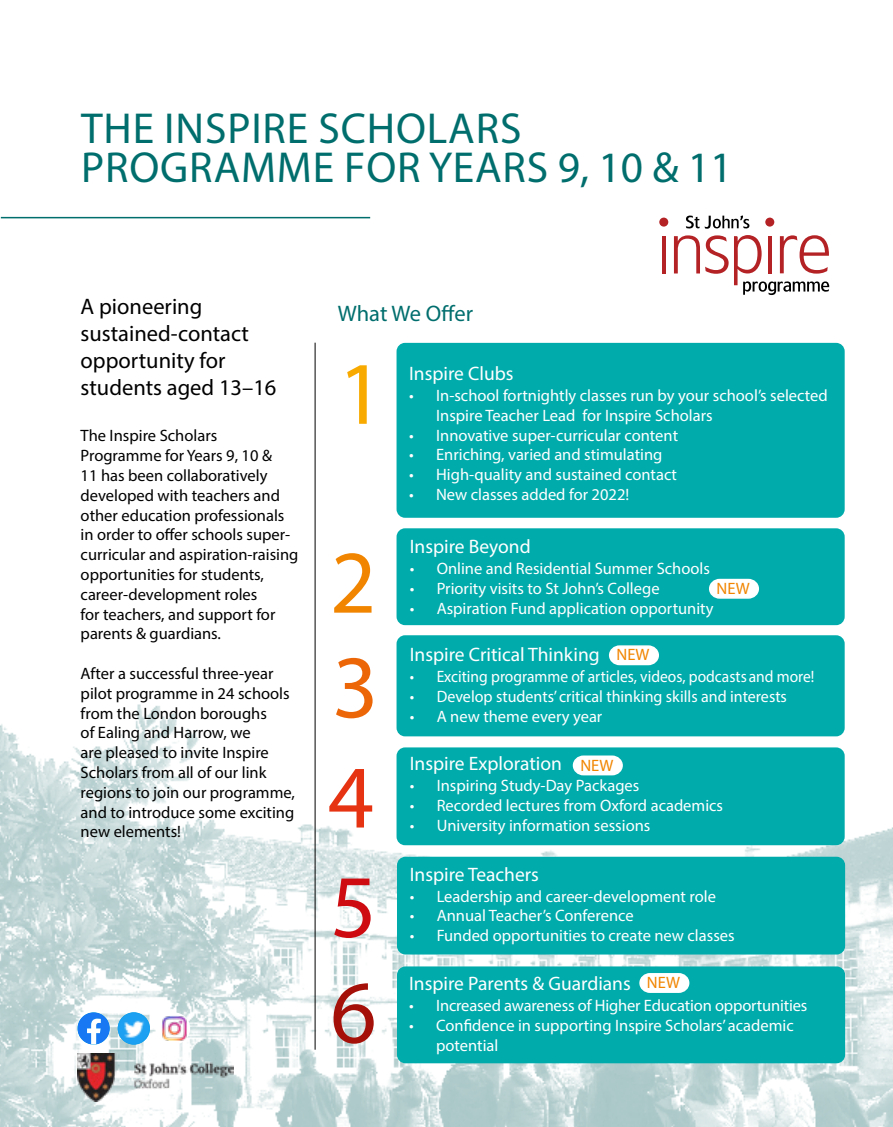
<style>
.page{position:relative;width:893px;height:1127px;background:#fff}
.page>*{position:absolute;margin:0;border:0;box-sizing:border-box;transform-origin:0 0}
.t1{font:90px "Myriad Pro";color:#f8aa00}
.t2{font:90px "Myriad Pro";color:#f18500}
.t3{font:90px "Myriad Pro";color:#e63312}
.t4{font:90px "Myriad Pro";color:#cd0b10}
.t5{font:90px "Myriad Pro";color:#a51008}
.t6{font:90px "Myriad Pro";color:#ec6608}
.t7{font:43.5px/39px "Myriad Pro";letter-spacing:.02em;color:#006e6d}
.t8{font:22.5px/27px "Myriad Pro";color:#000}
.t9{font:22.5px "Myriad Pro";color:#006e6d}
.t10{font:19.5px "Myriad Pro";color:#fff}
.t11{font:16.5px/19.8px "Myriad Pro";color:#fff}
.t12{font:16.5px/19.8px "Myriad Pro";color:#000}
.t13{font:16.5px "Myriad Pro";color:#fff;scale:.94 1}
.t14{font:16.5px "Myriad Pro";letter-spacing:.005em;color:#f18500}
</style>
<div class="page">
<img style="left:0;top:660px;width:893px;height:467px">
<hr style="left:315px;top:343px;width:1px;height:706px;background:#000">
<div style="left:397px;top:343px;width:448px;height:175px;background:#00abac;border-radius:9px"></div>
<div style="left:397px;top:528px;width:448px;height:97px;background:#00abac;border-radius:9px"></div>
<div style="left:397px;top:747px;width:448px;height:98px;background:#00abac;border-radius:9px"></div>
<div style="left:397px;top:857px;width:448px;height:97px;background:#00abac;border-radius:9px"></div>
<div style="left:397px;top:966px;width:448px;height:97px;background:#00abac;border-radius:9px"></div>
<hr style="left:1px;top:217px;width:369px;height:1px;background:#006e6d">
<svg style="left:686px;top:215px;width:63px;height:14px"></svg>
<hr style="left:662px;top:236px;width:4px;height:37px;background:#b42225">
<svg style="left:674px;top:235px;width:155px;height:60px"></svg>
<div style="left:765px;top:218px;width:9px;height:9px;background:#b42225;border-radius:50%"></div>
<div style="left:659px;top:218px;width:9px;height:9px;background:#b42225;border-radius:50%"></div>
<svg style="left:78px;top:1012px;width:32px;height:32px"></svg>
<div style="left:158px;top:1012px;width:32px;height:32px;background:#fff;border-radius:50%"></div>
<img style="left:161px;top:1015px;width:26px;height:26px">
<img style="left:118px;top:1012px;width:32px;height:32px;border-radius:16px">
<div style="left:397px;top:635px;width:448px;height:101px;background:#00abac;border-radius:9px"></div>
<svg style="left:709px;top:578px;width:50px;height:21px"></svg>
<svg style="left:608px;top:645px;width:51px;height:21px"></svg>
<svg style="left:572px;top:755px;width:51px;height:21px"></svg>
<svg style="left:639px;top:973px;width:51px;height:20px"></svg>
<img style="left:78px;top:1053px;width:155px;height:48px">
<h2 class="t7" style="left:81px;top:108px;width:653px">THE INSPIRE SCHOLARS<br>PROGRAMME FOR YEARS 9, 10 &amp; 11</h2>
<h3 class="t8" style="left:81px;top:292px;width:197px">A pioneering sustained-contact opportunity for students aged 13–16</h3>
<p class="t12" style="left:81px;top:426px;width:219px">The Inspire Scholars<br>Programme for Years 9, 10 &amp;<br>11 has been collaboratively developed with teachers and other education professionals in order to offer schools super&shy;curricular and aspiration-raising opportunities for students, career-development roles<br>for teachers, and support for parents &amp; guardians.</p>
<p class="t12" style="left:81px;top:663px;width:216px">After a successful three-year pilot programme in 24 schools from the London boroughs<br>of Ealing and Harrow, we<br>are pleased to invite Inspire<br>Scholars from all of our link regions to join our programme, and to introduce some exciting new elements!</p>
<h3 class="t9" style="left:338px;top:299px;width:137px">What We Offer</h3>
<h1 class="t1" style="left:338px;top:338px;width:48px">1</h1>
<h1 class="t2" style="left:330px;top:527px;width:48px">2</h1>
<h1 class="t6" style="left:332px;top:632px;width:48px">3</h1>
<h1 class="t3" style="left:328px;top:742px;width:48px">4</h1>
<h1 class="t4" style="left:330px;top:851px;width:48px">5</h1>
<h1 class="t5" style="left:330px;top:957px;width:48px">6</h1>
<p class="t10" style="left:409px;top:361px;width:106px">Inspire Clubs</p>
<p class="t11" style="left:436px;top:385px;width:393px;text-indent:-27px">• In-school fortnightly classes run by your school’s selected<br>Inspire Teacher Lead for Inspire Scholars</p>
<p class="t11" style="left:409px;top:425px;width:271px">• Innovative super-curricular content</p>
<p class="t11" style="left:409px;top:445px;width:255px">• Enriching, varied and stimulating</p>
<p class="t11" style="left:409px;top:465px;width:269px">• High-quality and sustained contact</p>
<p class="t11" style="left:409px;top:484px;width:222px">• New classes added for 2022!</p>
<p class="t10" style="left:410px;top:534px;width:123px">Inspire Beyond</p>
<p class="t11" style="left:410px;top:558px;width:302px">• Online and Residential Summer Schools</p>
<p class="t11" style="left:410px;top:578px;width:251px">• Priority visits to St John’s College</p>
<p class="t14" style="left:716px;top:578px;width:35px">NEW</p>
<p class="t11" style="left:410px;top:598px;width:305px">• Aspiration Fund application opportunity</p>
<p class="t10" style="left:410px;top:642px;width:192px">Inspire Critical Thinking</p>
<p class="t13" style="left:410px;top:666px;width:432px">• Exciting programme of articles, videos, podcasts and more!</p>
<p class="t11" style="left:410px;top:686px;width:379px">• Develop students’ critical thinking skills and interests</p>
<p class="t14" style="left:616px;top:645px;width:35px">NEW</p>
<p class="t11" style="left:410px;top:706px;width:194px">• A new theme every year</p>
<p class="t10" style="left:410px;top:751px;width:154px">Inspire Exploration</p>
<p class="t11" style="left:410px;top:775px;width:231px">• Inspiring Study-Day Packages</p>
<p class="t11" style="left:410px;top:795px;width:315px">• Recorded lectures from Oxford academics</p>
<p class="t14" style="left:580px;top:755px;width:35px">NEW</p>
<p class="t11" style="left:410px;top:815px;width:242px">• University information sessions</p>
<p class="t10" style="left:410px;top:862px;width:131px">Inspire Teachers</p>
<p class="t11" style="left:410px;top:886px;width:308px">• Leadership and career-development role</p>
<p class="t11" style="left:410px;top:906px;width:226px">• Annual Teacher’s Conference</p>
<p class="t11" style="left:410px;top:925px;width:326px">• Funded opportunities to create new classes</p>
<p class="t10" style="left:409px;top:972px;width:223px">Inspire Parents &amp; Guardians</p>
<p class="t11" style="left:409px;top:995px;width:400px">• Increased awareness of Higher Education opportunities</p>
<p class="t11" style="left:409px;top:1015px;width:386px">• Confidence in supporting Inspire Scholars’ academic</p>
<p class="t14" style="left:647px;top:972px;width:35px">NEW</p>
<p class="t11" style="left:436px;top:1035px;width:64px">potential</p>
</div>
